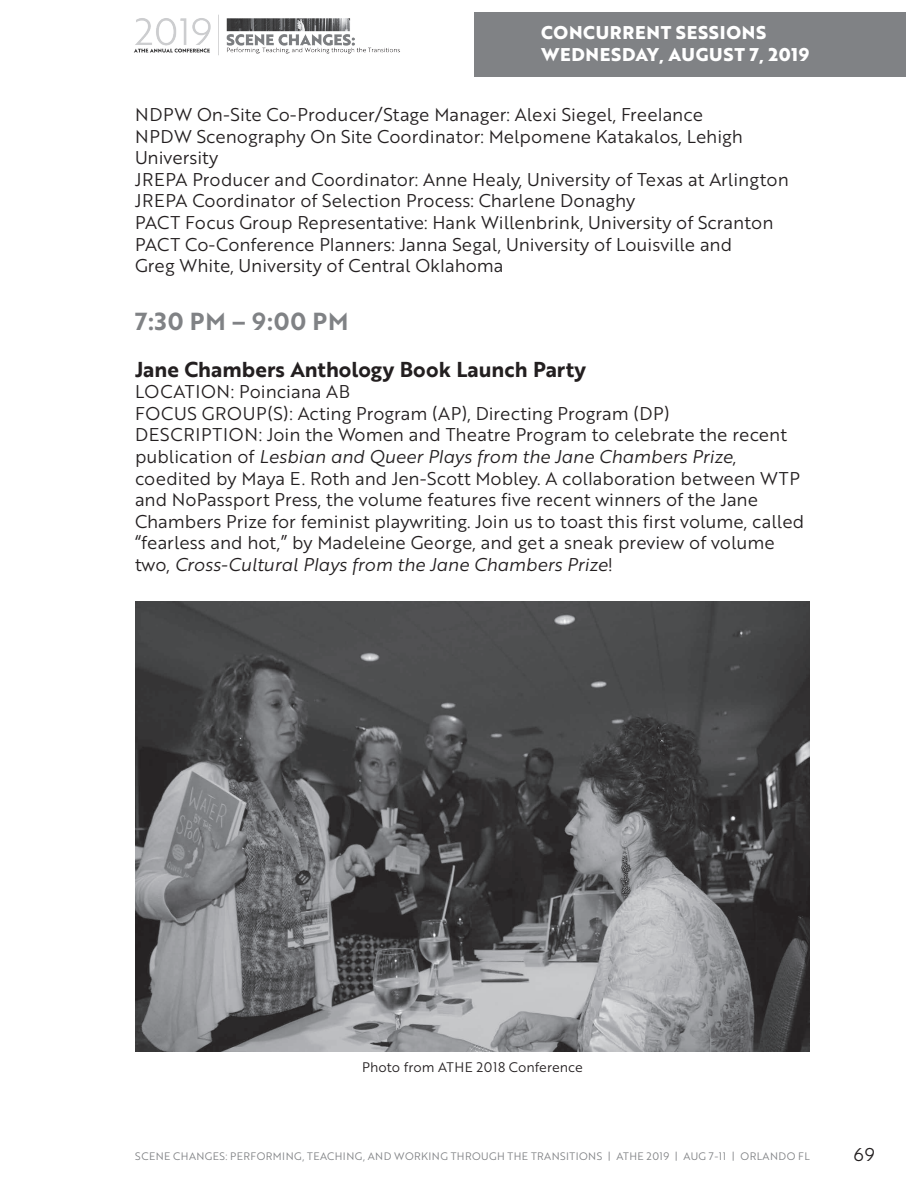
<style>
.page{position:relative;width:918px;height:1188px;background:#fff}
.page>*{position:absolute;margin:0;border:0;box-sizing:border-box;transform-origin:0 0}
.t1{font:24px "Brother 1816 Bold";letter-spacing:.04em;color:#808285}
.t2{font:21px "Brother 1816 Bold";color:#231f20}
.t3{font:18px/21.6px "Brother 1816 Book";color:#231f20}
.t4{font:700 18px "Brother 1816 Extra";letter-spacing:.04em;color:#fff}
.t5{font:13.5px "Brother 1816 Book";color:#231f20}
.t6{font:10.65px "Brother 1816 Book";letter-spacing:.04em;color:#808285}
.s1{font-family:"Brother 1816 Book Italic"}
</style>
<div class="page">
<img style="left:134px;top:14px;width:266px;height:42px">
<div style="left:475px;top:12px;width:431px;height:64px;background:#808285"></div>
<img style="left:135px;top:602px;width:675px;height:449px">
<p class="t4" style="left:541px;top:19px;width:227px">CONCURRENT SESSIONS</p>
<p class="t4" style="left:541px;top:40px;width:270px">WEDNESDAY, AUGUST 7, 2019</p>
<p class="t3" style="left:135px;top:103px;width:570px">NDPW On-Site Co-Producer/Stage Manager: Alexi Siegel, Freelance</p>
<p class="t3" style="left:135px;top:125px;width:609px">NPDW Scenography On Site Coordinator: Melpomene Katakalos, Lehigh<br>University</p>
<p class="t3" style="left:135px;top:168px;width:655px">JREPA Producer and Coordinator: Anne Healy, University of Texas at Arlington</p>
<p class="t3" style="left:135px;top:189px;width:502px">JREPA Coordinator of Selection Process: Charlene Donaghy</p>
<p class="t3" style="left:135px;top:211px;width:640px">PACT Focus Group Representative: Hank Willenbrink, University of Scranton</p>
<p class="t3" style="left:135px;top:233px;width:599px">PACT Co-Conference Planners: Janna Segal, University of Louisville and</p>
<p class="t3" style="left:135px;top:254px;width:370px">Greg White, University of Central Oklahoma</p>
<p class="t1" style="left:135px;top:303px;width:215px">7:30 PM – 9:00 PM</p>
<p class="t2" style="left:135px;top:353px;width:453px">Jane Chambers Anthology Book Launch Party</p>
<p class="t3" style="left:135px;top:380px;width:217px">LOCATION: Poinciana AB</p>
<p class="t3" style="left:135px;top:402px;width:536px">FOCUS GROUP(S): Acting Program (AP), Directing Program (DP)</p>
<p class="t3" style="left:135px;top:423px;width:671px">DESCRIPTION: Join the Women and Theatre Program to celebrate the recent publication of <span class="s1">Lesbian and Queer Plays from the Jane Chambers Prize</span>, coedited by Maya E. Roth and Jen-Scott Mobley. A collaboration between WTP and NoPassport Press, the volume features five recent winners of the Jane Chambers Prize for feminist playwriting. Join us to toast this first volume, called “fearless and hot,” by Madeleine George, and get a sneak preview of volume two, <span class="s1">Cross-Cultural Plays from the Jane Chambers Prize</span>!</p>
<p class="t5" style="left:362px;top:1057px;width:222px">Photo from ATHE 2018 Conference</p>
<p class="t6" style="left:135px;top:1148px;width:676px">SCENE CHANGES: PERFORMING, TEACHING, AND WORKING THROUGH THE TRANSITIONS | ATHE 2019 | AUG 7-11 | ORLANDO FL</p>
<p class="t3" style="left:854px;top:1143px;width:23px">69</p>
</div>
